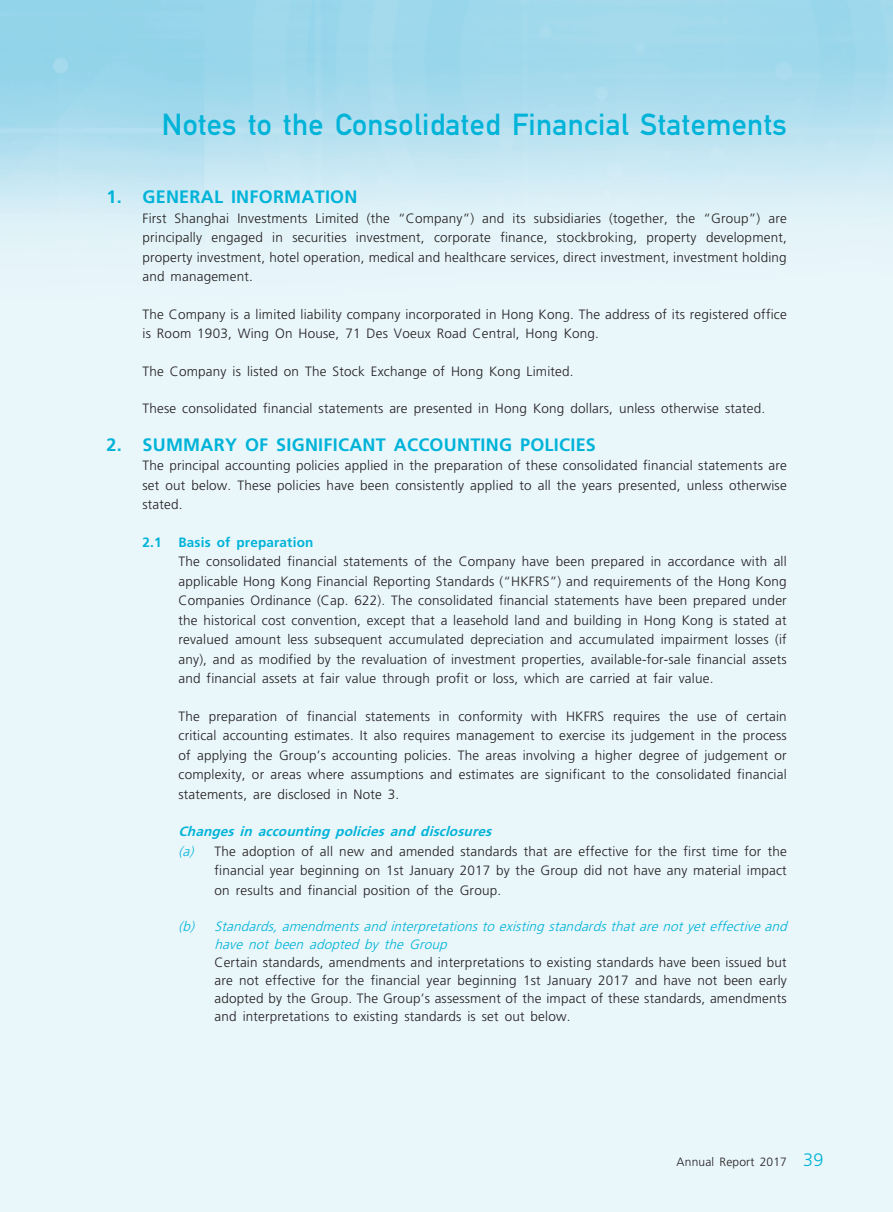
<style>
.page{position:relative;width:893px;height:1212px;background:#fff}
.page>*{position:absolute;margin:0;border:0;box-sizing:border-box;transform-origin:0 0}
.t1{font:30px "DIN Mittelschrift Std";letter-spacing:.01em;color:#00b3d8}
._03_H1{font:700 18px "Frutiger LT Std";letter-spacing:.015em;color:#00b3d8}
._13_____P4{font:300 13.5px/19.5px "Frutiger LT Std";letter-spacing:.015em;color:#231f20;text-align:justify}
._12___P2{font:300 13.5px/19.5px "Frutiger LT Std";letter-spacing:.015em;color:#231f20;text-align:justify}
._01_Body_Text{font:300 13.5px/19.5px "Frutiger LT Std";letter-spacing:.015em;color:#231f20;text-align:justify}
._14_______P6{font:300 13.5px/18px "Frutiger LT Std";letter-spacing:.015em;color:#231f20;text-align:justify}
._06_______H4{font:italic 300 13.5px/18px "Frutiger LT Std";color:#00b3d8}
._05_____H3{font:italic 700 13.5px "Frutiger LT Std";color:#00b3d8}
._04___H2{font:700 13.5px "Frutiger LT Std";letter-spacing:.015em;color:#00b3d8}
.t2{font:300 12px "Frutiger LT Std";letter-spacing:.015em;color:#231f20}
.s1{font-style:italic;color:#00b3d8}
.s2{font-size:18px;color:#00b3d8}
</style>
<div class="page">
<h1 class="t1" style="left:162px;top:107px;width:626px">Notes to the Consolidated Financial Statements</h1>
<p class="_03_H1" style="left:106px;top:186px;width:253px">1. GENERAL INFORMATION</p>
<p class="_12___P2" style="left:142px;top:208px;width:646px">First Shanghai Investments Limited (the “Company”) and its subsidiaries (together, the “Group”) are principally engaged in securities investment, corporate finance, stockbroking, property development, property investment, hotel operation, medical and healthcare services, direct investment, investment holding and management.</p>
<p class="_12___P2" style="left:142px;top:304px;width:646px">The Company is a limited liability company incorporated in Hong Kong. The address of its registered office is Room 1903, Wing On House, 71 Des Voeux Road Central, Hong Kong.</p>
<p class="_12___P2" style="left:142px;top:361px;width:433px">The Company is listed on The Stock Exchange of Hong Kong Limited.</p>
<p class="_12___P2" style="left:142px;top:399px;width:624px">These consolidated financial statements are presented in Hong Kong dollars, unless otherwise stated.</p>
<p class="_03_H1" style="left:106px;top:434px;width:491px">2. SUMMARY OF SIGNIFICANT ACCOUNTING POLICIES</p>
<p class="_01_Body_Text" style="left:142px;top:456px;width:646px">The principal accounting policies applied in the preparation of these consolidated financial statements are set out below. These policies have been consistently applied to all the years presented, unless otherwise stated.</p>
<p class="_04___H2" style="left:142px;top:534px;width:172px">2.1 Basis of preparation</p>
<p class="_13_____P4" style="left:178px;top:552px;width:610px">The consolidated financial statements of the Company have been prepared in accordance with all applicable Hong Kong Financial Reporting Standards (“HKFRS”) and requirements of the Hong Kong Companies Ordinance (Cap. 622). The consolidated financial statements have been prepared under the historical cost convention, except that a leasehold land and building in Hong Kong is stated at revalued amount less subsequent accumulated depreciation and accumulated impairment losses (if any), and as modified by the revaluation of investment properties, available-for-sale financial assets and financial assets at fair value through profit or loss, which are carried at fair value.</p>
<p class="_13_____P4" style="left:178px;top:706px;width:610px">The preparation of financial statements in conformity with HKFRS requires the use of certain critical accounting estimates. It also requires management to exercise its judgement in the process of applying the Group’s accounting policies. The areas involving a higher degree of judgement or complexity, or areas where assumptions and estimates are significant to the consolidated financial statements, are disclosed in Note 3.</p>
<p class="_05_____H3" style="left:178px;top:824px;width:318px">Changes in accounting policies and disclosures</p>
<p class="_01_Body_Text" style="left:214px;top:841px;width:574px;text-indent:-36px"><span class="s1">(a)</span> The adoption of all new and amended standards that are effective for the first time for the financial year beginning on 1st January 2017 by the Group did not have any material impact on results and financial position of the Group.</p>
<p class="_06_______H4" style="left:214px;top:917px;width:578px;text-indent:-36px">(b) Standards,amendmentsand interpretationsto existing standardsthatarenotyeteffectiveand have not been adopted by the Group</p>
<p class="_14_______P6" style="left:214px;top:953px;width:574px">Certain standards, amendments and interpretations to existing standards have been issued but are not effective for the financial year beginning 1st January 2017 and have not been early adopted by the Group. The Group’s assessment of the impact of these standards, amendments and interpretations to existing standards is set out below.</p>
<p class="t2" style="left:677px;top:1154px;width:148px">Annual Report 2017 <span class="s2">39</span></p>
</div>
